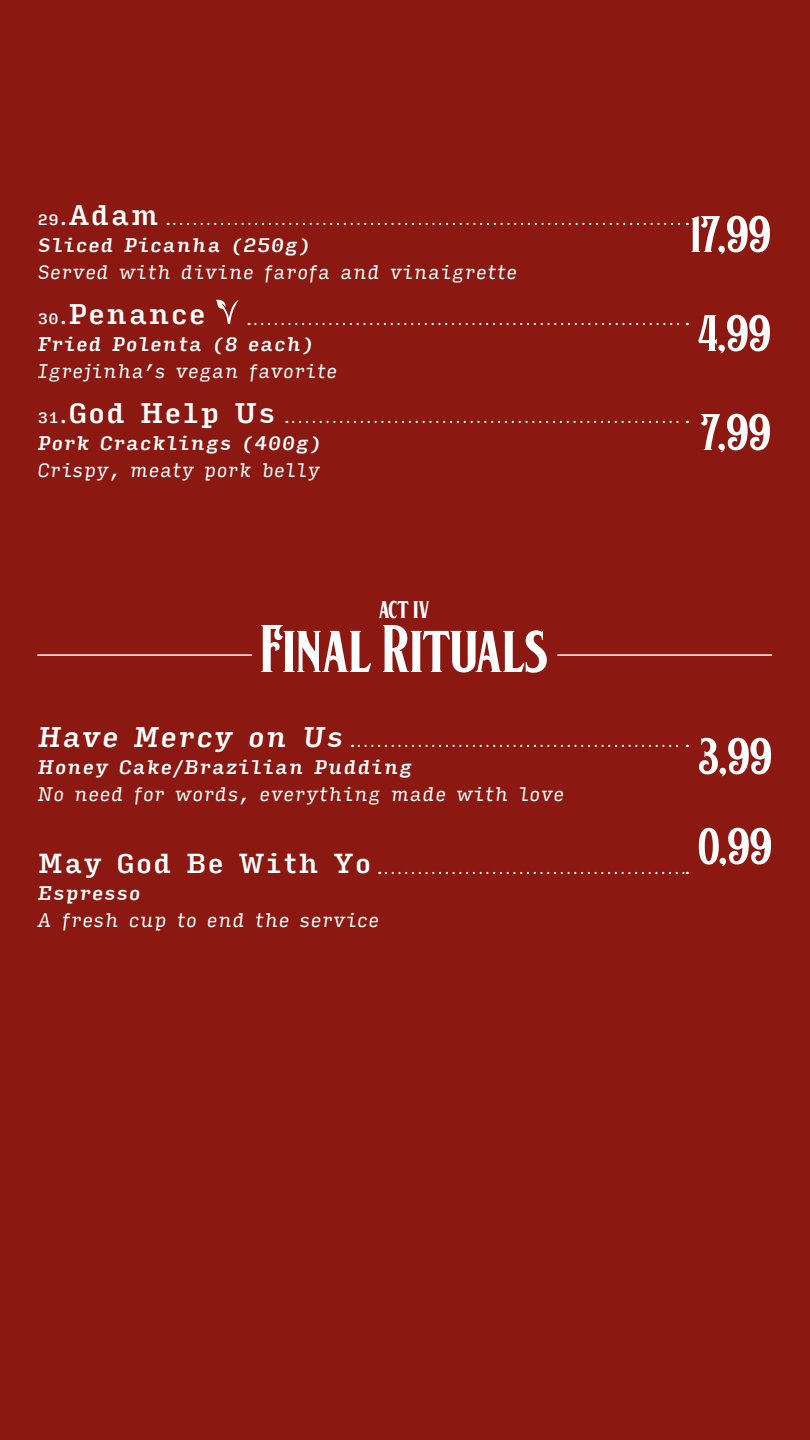
<style>
.page{position:relative;width:810px;height:1440px;background:#8c1812}
.page>*{position:absolute;margin:0;border:0;box-sizing:border-box;transform-origin:0 0}
.t1{font:71.03px "Cairlinn";color:#fff}
.t2{font:54.3px/99px "Cairlinn";color:#fff;text-align:justify}
.t3{font:29.25px "Cairlinn";color:#fff}
.t4{font:italic 500 27.15px "Input Serif Narrow";color:#fff}
.t5{font:500 27.08px "Input Serif Narrow";color:#fff}
.t6{font:500 26.25px "Input Serif Narrow";color:#fff}
.t7{font:italic 18.83px "Input Serif Narrow";color:#fff}
.t8{font:italic 500 18.83px "Input Serif Narrow";color:#fff}
.t9{font:italic 18.75px "Input Serif Narrow";color:#fff}
.t10{font:italic 500 18.75px "Input Serif Narrow";color:#fff}
.s1{font-size:14.55px}
</style>
<div class="page">
<hr style="left:557px;top:654px;width:215px;height:2px;background:#fff">
<hr style="left:37px;top:654px;width:215px;height:2px;background:#fff">
<svg style="left:168px;top:223px;width:520px;height:2px"></svg>
<svg style="left:249px;top:323px;width:439px;height:2px"></svg>
<svg style="left:293px;top:421px;width:395px;height:2px"></svg>
<svg style="left:359px;top:745px;width:329px;height:2px"></svg>
<svg style="left:386px;top:872px;width:302px;height:2px"></svg>
<svg style="left:216px;top:299px;width:23px;height:25px"></svg>
<h3 class="t5" style="left:38px;top:191px;width:124px"><span class="s1">29.</span>Adam</h3>
<p class="t10" style="left:38px;top:228px;width:275px">Sliced Picanha (250g)</p>
<p class="t9" style="left:38px;top:255px;width:482px">Served with divine farofa and vinaigrette</p>
<h3 class="t5" style="left:38px;top:290px;width:170px"><span class="s1">30.</span>Penance</h3>
<p class="t10" style="left:38px;top:327px;width:278px">Fried Polenta (8 each)</p>
<p class="t9" style="left:38px;top:354px;width:302px">Igrejinha’s vegan favorite</p>
<h3 class="t5" style="left:38px;top:389px;width:240px"><span class="s1">31.</span>God Help Us</h3>
<p class="t10" style="left:38px;top:426px;width:286px">Pork Cracklings (400g)</p>
<p class="t9" style="left:38px;top:453px;width:284px">Crispy, meaty pork belly</p>
<h3 class="t3" style="left:379px;top:597px;width:53px">act iv</h3>
<h1 class="t1" style="left:261px;top:619px;width:289px">Final Rituals</h1>
<h3 class="t4" style="left:38px;top:713px;width:308px">Have Mercy on Us</h3>
<p class="t8" style="left:38px;top:750px;width:377px">Honey Cake/Brazilian Pudding</p>
<p class="t7" style="left:38px;top:777px;width:529px">No need for words, everything made with love</p>
<h3 class="t6" style="left:38px;top:840px;width:336px">May God Be With Yo</h3>
<p class="t10" style="left:38px;top:876px;width:105px">Espresso</p>
<p class="t7" style="left:38px;top:903px;width:344px">A fresh cup to end the service</p>
<h2 class="t2" style="left:691px;top:186px;width:82px">17,99<br>4,99<br>7,99</h2>
<h2 class="t2" style="left:699px;top:712px;width:75px;line-height:90px">3,99<br>0,99</h2>
</div>
